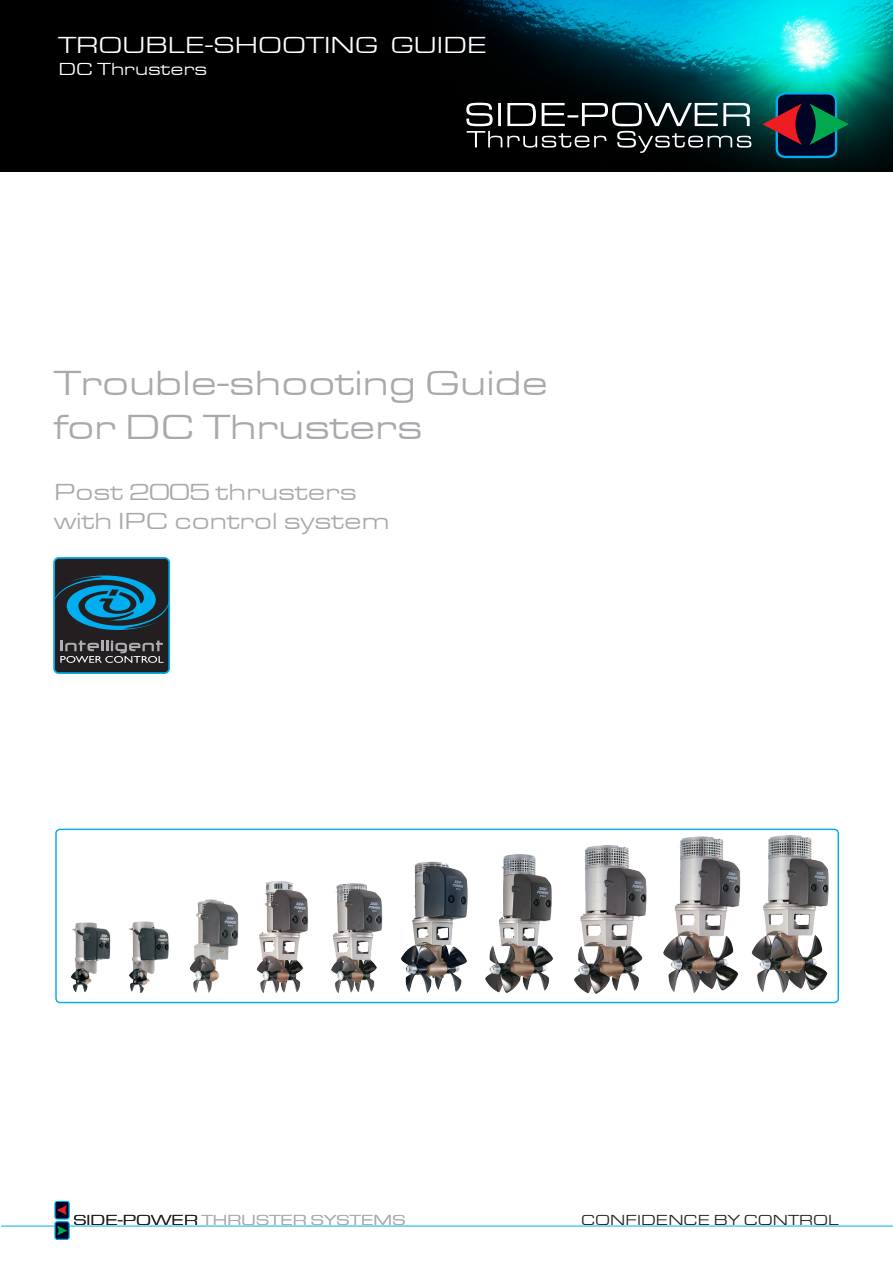
<style>
.page{position:relative;width:893px;height:1263px;background:#fff}
.page>*{position:absolute;margin:0;border:0;box-sizing:border-box;transform-origin:0 0}
.t1{font:36px "Eurostile Extended";color:#a8a9ad}
.t2{font:24px "Eurostile Extended";color:#a8a9ad}
.t3{font:24px "Eurostile Extended";color:#fff}
.t4{font:18px "Eurostile Extended";color:#fff}
.t5{font:15px "Eurostile Extended";color:#acadb1}
.t6{font:15px "Eurostile Extended";color:#231f20}
.s1{color:#231f20}
</style>
<div class="page">
<img style="left:0;top:0;width:893px;height:171px">
<hr style="left:1px;top:1226px;width:892px;height:1px;background:#00aeef">
<div style="left:55px;top:1201px;width:14px;height:18px;background:#000424;border-radius:2px"></div>
<div style="left:55px;top:1201px;width:14px;height:18px;border:1px solid #00aeef;border-radius:2px"></div>
<svg style="left:57px;top:1205px;width:10px;height:10px"></svg>
<div style="left:55px;top:1222px;width:14px;height:17px;background:#000424;border-radius:2px"></div>
<div style="left:55px;top:1221px;width:14px;height:18px;border:1px solid #00aeef;border-radius:2px"></div>
<svg style="left:57px;top:1225px;width:10px;height:10px"></svg>
<div style="left:55px;top:829px;width:784px;height:174px;border:1px solid #00aeef;border-radius:4px"></div>
<img style="left:71px;top:831px;width:766px;height:163px">
<svg style="left:53px;top:557px;width:117px;height:117px;background:#254a59"></svg>
<svg style="left:466px;top:103px;width:285px;height:50px;background:#323838"></svg>
<svg style="left:762px;top:91px;width:87px;height:68px;background:#193c42"></svg>
<p class="t3" style="left:48px;top:25px;width:165px">TECH INFO</p>
<p class="t3" style="left:58px;top:33px;width:430px">TROUBLE-SHOOTING GUIDE</p>
<p class="t4" style="left:58px;top:59px;width:150px">DC Thrusters</p>
<p class="t1" style="left:54px;top:365px;width:496px">Trouble-shooting Guide</p>
<p class="t1" style="left:54px;top:408px;width:370px">for DC Thrusters</p>
<p class="t2" style="left:54px;top:479px;width:304px">Post 2005 thrusters</p>
<p class="t2" style="left:54px;top:508px;width:337px">with IPC control system</p>
<p class="t5" style="left:73px;top:1212px;width:334px"><span class="s1">SIDE-POWER</span> THRUSTER SYSTEMS</p>
<p class="t6" style="left:581px;top:1212px;width:259px">CONFIDENCE BY CONTROL</p>
</div>
